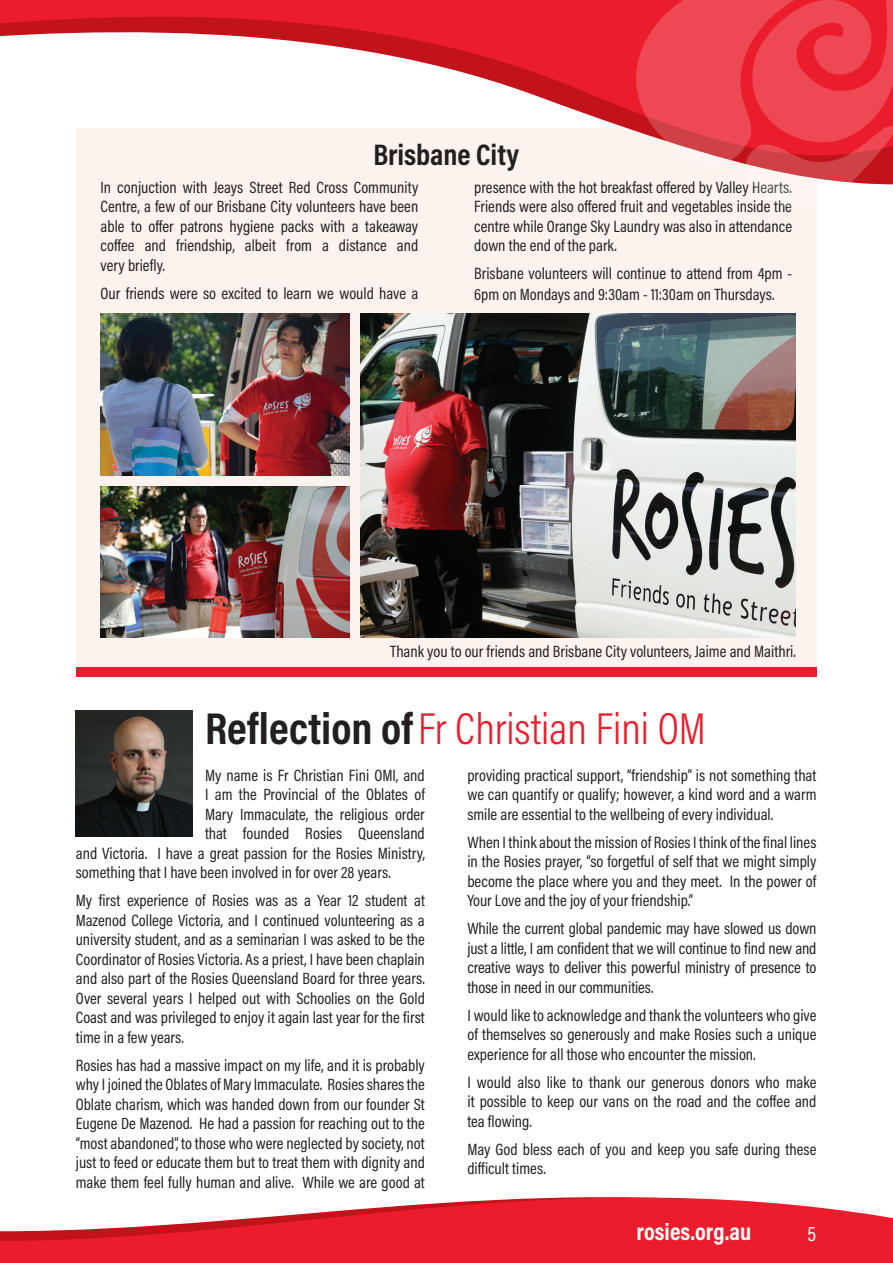
<style>
.page{position:relative;width:893px;height:1263px;background:#fff}
.page>*{position:absolute;margin:0;border:0;box-sizing:border-box;transform-origin:0 0}
.t1{font:300 45px "Acumin Pro Cond";color:#eb1c2c}
.t2{font:700 30px "Acumin Pro Cond";color:#231f20}
.t3{font:700 24px "Acumin Pro Cond";color:#fff}
.t4{font:21px "Acumin Pro Cond";color:#fff}
.t5{font:16.5px/19.5px "Acumin Pro Cond";color:#231f20;text-align:justify}
.s1{font-weight:700;color:#231f20}
</style>
<div class="page">
<div style="left:77px;top:128px;width:740px;height:539px;background:#fdf3ee"></div>
<div style="left:76px;top:667px;width:740px;height:10px;background:#eb1c2c"></div>
<img style="left:360px;top:314px;width:436px;height:323px">
<img style="left:101px;top:314px;width:248px;height:161px">
<img style="left:101px;top:486px;width:248px;height:152px">
<img style="left:76px;top:711px;width:116px;height:125px">
<svg style="left:0;top:1197px;width:893px;height:66px"></svg>
<svg style="left:0;top:0;width:636px;height:199px"></svg>
<svg style="left:636px;top:0;width:257px;height:185px;background:#ea4f5a"></svg>
<p class="t2" style="left:373px;top:135px;width:147px">Brisbane City</p>
<p class="t5" style="left:101px;top:177px;width:319px">In conjuction with Jeays Street Red Cross Community Centre, a few of our Brisbane City volunteers have been able to offer patrons hygiene packs with a takeaway coffee and friendship, albeit from a distance and very briefly.</p>
<p class="t5" style="left:101px;top:283px;width:319px">Our friends were so excited to learn we would have a</p>
<p class="t5" style="left:474px;top:177px;width:319px">presence with the hot breakfast offered by Valley Hearts.<br>Friends were also offered fruit and vegetables inside the centre while Orange Sky Laundry was also in attendance down the end of the park.</p>
<p class="t5" style="left:474px;top:263px;width:319px;line-height:21px">Brisbane volunteers will continue to attend from 4pm -<br>6pm on Mondays and 9:30am - 11:30am on Thursdays.</p>
<p class="t5" style="left:390px;top:641px;width:407px">Thank you to our friends and Brisbane City volunteers, Jaime and Maithri.</p>
<p class="t1" style="left:205px;top:700px;width:503px"><span class="s1">Reflection of</span>Fr Christian Fini OM</p>
<p class="t5" style="left:205px;top:765px;width:221px">My name is Fr Christian Fini OMI, and</p>
<p class="t5" style="left:205px;top:784px;width:221px">I am the Provincial of the Oblates of</p>
<p class="t5" style="left:205px;top:804px;width:221px">Mary Immaculate, the religious order</p>
<p class="t5" style="left:205px;top:823px;width:221px">that founded Rosies Queensland</p>
<p class="t5" style="left:76px;top:843px;width:351px">and Victoria. I have a great passion for the Rosies Ministry,</p>
<p class="t5" style="left:76px;top:862px;width:317px">something that I have been involved in for over 28 years.</p>
<p class="t5" style="left:76px;top:890px;width:351px">My first experience of Rosies was as a Year 12 student at Mazenod College Victoria, and I continued volunteering as a university student, and as a seminarian I was asked to be the Coordinator of Rosies Victoria. As a priest, I have been chaplain and also part of the Rosies Queensland Board for three years.<br>Over several years I helped out with Schoolies on the Gold Coast and was privileged to enjoy it again last year for the first time in a few years.</p>
<p class="t5" style="left:76px;top:1055px;width:351px">Rosies has had a massive impact on my life, and it is probably why I joined the Oblates of Mary Immaculate. Rosies shares the Oblate charism, which was handed down from our founder St Eugene De Mazenod. He had a passion for reaching out to the “most abandoned”, to those who were neglected by society, not just to feed or educate them but to treat them with dignity and make them feel fully human and alive. While we are good at</p>
<p class="t5" style="left:467px;top:765px;width:351px">providing practical support, “friendship” is not something that we can quantify or qualify; however, a kind word and a warm smile are essential to the wellbeing of every individual.</p>
<p class="t5" style="left:467px;top:832px;width:351px">When I think about the mission of Rosies I think of the final lines in the Rosies prayer, “so forgetful of self that we might simply become the place where you and they meet. In the power of Your Love and the joy of your friendship.”</p>
<p class="t5" style="left:467px;top:918px;width:351px">While the current global pandemic may have slowed us down just a little, I am confident that we will continue to find new and creative ways to deliver this powerful ministry of presence to those in need in our communities.</p>
<p class="t5" style="left:467px;top:1005px;width:351px">I would like to acknowledge and thank the volunteers who give of themselves so generously and make Rosies such a unique experience for all those who encounter the mission.</p>
<p class="t5" style="left:467px;top:1072px;width:351px">I would also like to thank our generous donors who make it possible to keep our vans on the road and the coffee and tea flowing.</p>
<p class="t5" style="left:467px;top:1139px;width:350px">May God bless each of you and keep you safe during these difficult times.</p>
<h3 class="t3" style="left:636px;top:1216px;width:116px">rosies.org.au</h3>
<p class="t4" style="left:807px;top:1220px;width:10px">5</p>
</div>
